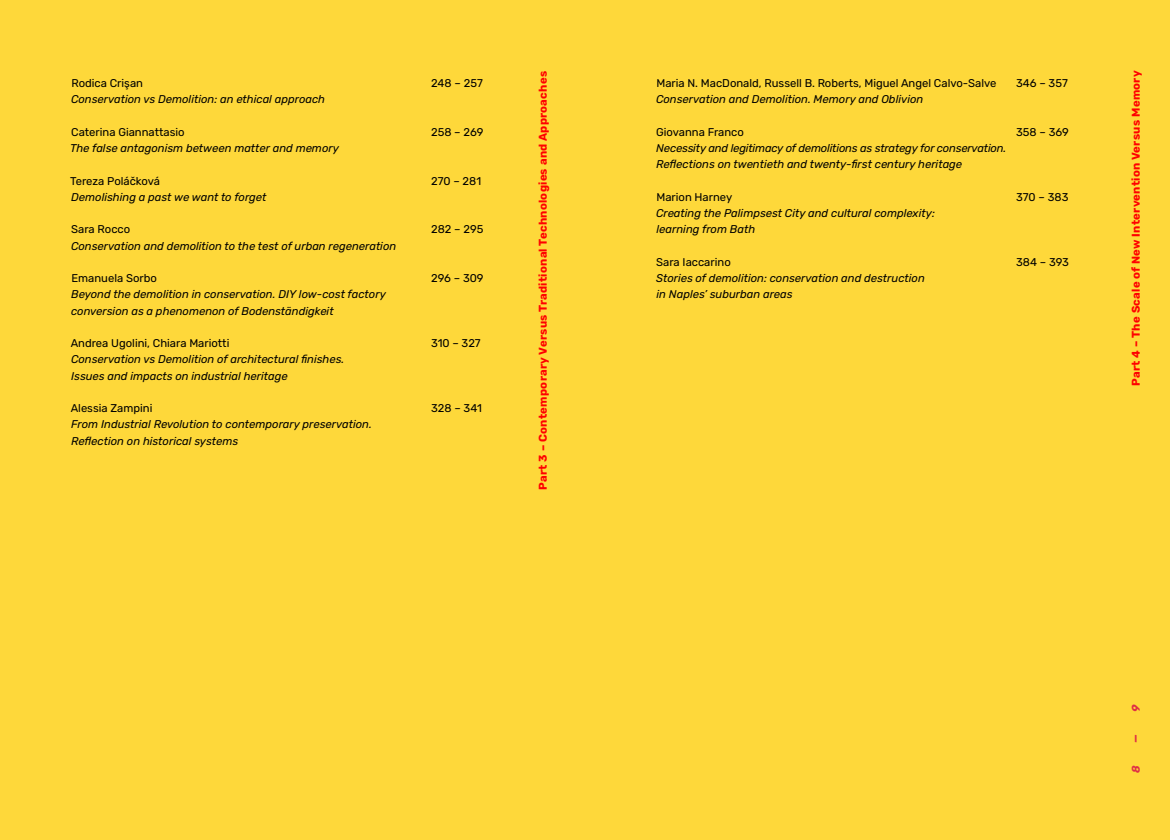
<style>
.page{position:relative;width:1170px;height:840px;background:#fff}
.page>*{position:absolute;margin:0;border:0;box-sizing:border-box;transform-origin:0 0}
.t1{font:italic 11.25px/16.2px "Rubik";color:#000}
.t2{font:11.25px "Rubik";color:#000}
.t3{font:700 11.25px "Rubik";letter-spacing:.025em;color:#f00}
.t4{font:italic 700 11.25px "Rubik";color:#df2e46}
</style>
<div class="page">
<div style="left:585px;top:0;width:584px;height:840px;background:#fed83a"></div>
<div style="left:0;top:0;width:585px;height:840px;background:#fed83a"></div>
<p class="t2" style="left:71px;top:77px;width:73px">Rodica Crişan</p>
<p class="t2" style="left:431px;top:77px;width:53px">248 – 257</p>
<p class="t1" style="left:71px;top:92px;width:255px">Conservation vs Demolition: an ethical approach</p>
<p class="t2" style="left:71px;top:126px;width:115px">Caterina Giannattasio</p>
<p class="t2" style="left:431px;top:126px;width:54px">258 – 269</p>
<p class="t1" style="left:70px;top:140px;width:270px">The false antagonism between matter and memory</p>
<p class="t2" style="left:70px;top:174px;width:91px">Tereza Poláčková</p>
<p class="t2" style="left:431px;top:174px;width:52px">270 – 281</p>
<p class="t1" style="left:71px;top:189px;width:197px">Demolishing a past we want to forget</p>
<p class="t2" style="left:71px;top:223px;width:60px">Sara Rocco</p>
<p class="t2" style="left:431px;top:223px;width:54px">282 – 295</p>
<p class="t1" style="left:71px;top:238px;width:327px">Conservation and demolition to the test of urban regeneration</p>
<p class="t2" style="left:71px;top:272px;width:87px">Emanuela Sorbo</p>
<p class="t2" style="left:431px;top:272px;width:54px">296 – 309</p>
<p class="t1" style="left:71px;top:287px;width:316px">Beyond the demolition in conservation. DIY low-cost factory conversion as a phenomenon of Bodenständigkeit</p>
<p class="t2" style="left:71px;top:337px;width:160px">Andrea Ugolini, Chiara Mariotti</p>
<p class="t2" style="left:431px;top:337px;width:51px">310 – 327</p>
<p class="t1" style="left:71px;top:352px;width:275px">Conservation vs Demolition of architectural finishes.<br>Issues and impacts on industrial heritage</p>
<p class="t2" style="left:71px;top:402px;width:83px">Alessia Zampini</p>
<p class="t2" style="left:431px;top:402px;width:52px">328 – 341</p>
<p class="t1" style="left:71px;top:417px;width:302px">From Industrial Revolution to contemporary preservation.<br>Reflection on historical systems</p>
<p class="t3" style="left:536px;top:490px;width:420px;rotate:-90deg">Part 3 – Contemporary Versus Traditional Technologies and Approaches</p>
<p class="t3" style="left:1129px;top:386px;width:317px;rotate:-90deg">Part 4 – The Scale of New Intervention Versus Memory</p>
<p class="t2" style="left:656px;top:77px;width:341px">Maria N. MacDonald, Russell B. Roberts, Miguel Angel Calvo-Salve</p>
<p class="t2" style="left:1016px;top:77px;width:53px">346 – 357</p>
<p class="t1" style="left:656px;top:92px;width:269px">Conservation and Demolition. Memory and Oblivion</p>
<p class="t2" style="left:656px;top:126px;width:89px">Giovanna Franco</p>
<p class="t2" style="left:1016px;top:126px;width:54px">358 – 369</p>
<p class="t1" style="left:656px;top:140px;width:352px">Necessity and legitimacy of demolitions as strategy for conservation.<br>Reflections on twentieth and twenty-first century heritage</p>
<p class="t2" style="left:656px;top:191px;width:77px">Marion Harney</p>
<p class="t2" style="left:1016px;top:191px;width:54px">370 – 383</p>
<p class="t1" style="left:656px;top:205px;width:280px">Creating the Palimpsest City and cultural complexity: learning from Bath</p>
<p class="t2" style="left:656px;top:256px;width:76px">Sara Iaccarino</p>
<p class="t2" style="left:1016px;top:256px;width:54px">384 – 393</p>
<p class="t1" style="left:656px;top:270px;width:270px">Stories of demolition: conservation and destruction in Naples’ suburban areas</p>
<p class="t4" style="left:1129px;top:712px;width:9px;rotate:-90deg">9</p>
<p class="t4" style="left:1129px;top:743px;width:10px;rotate:-90deg">—</p>
<p class="t4" style="left:1129px;top:772px;width:9px;rotate:-90deg">8</p>
</div>
